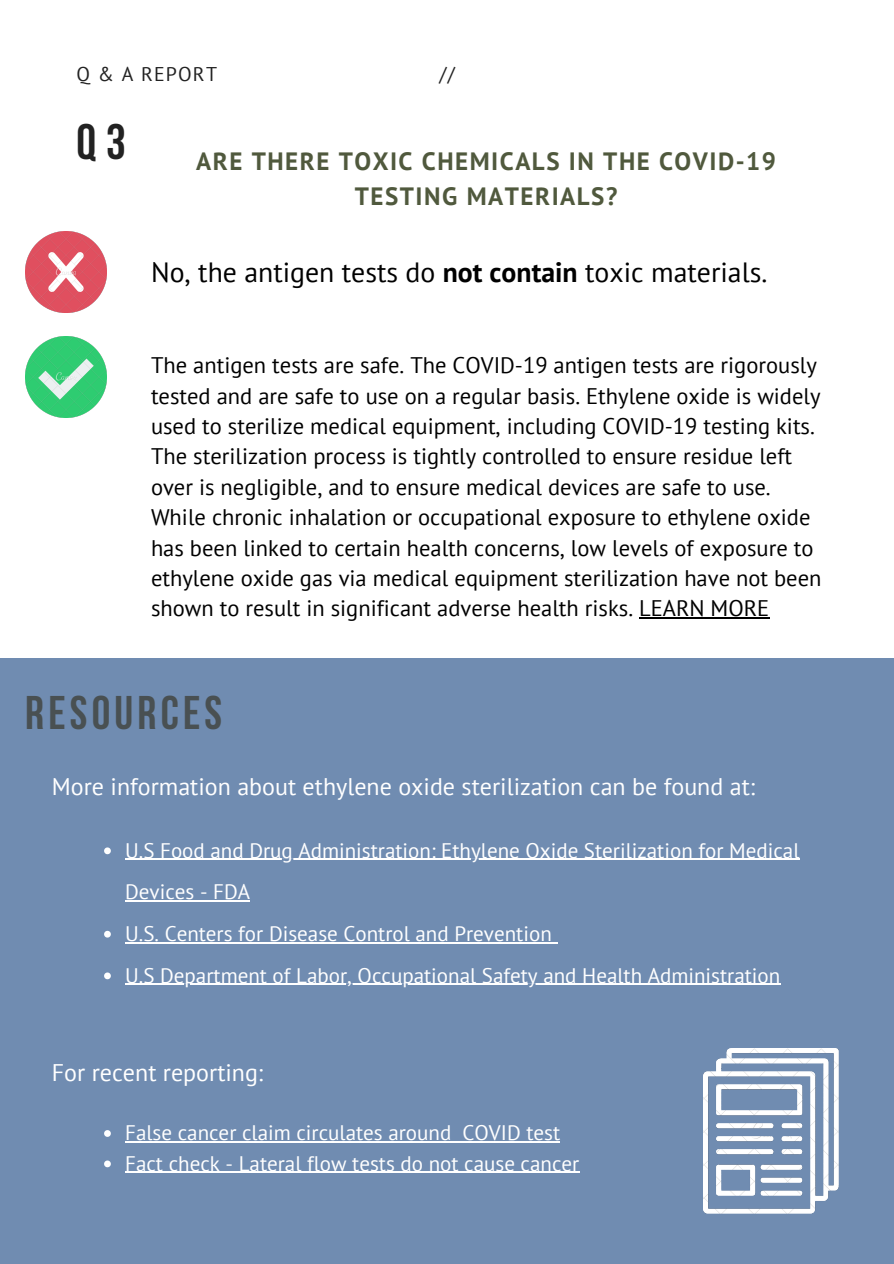
<style>
.page{position:relative;width:894px;height:1264px;background:#fff}
.page>*{position:absolute;margin:0;border:0;box-sizing:border-box;transform-origin:0 0}
.t1{font:700 49.65px "Bebas Neue";color:#222}
.t2{font:700 46.95px "Bebas Neue";letter-spacing:.09em;color:#495052}
.t3{font:27.75px "PT Sans";color:#000}
.t4{font:700 25.05px/35px "PT Sans";letter-spacing:.06em;color:#50593d;text-align:center}
.t5{font:24px "PT Sans";color:#fff}
.t6{font:22.5px/30.5px "PT Sans";color:#000}
.t7{font:21px/41.7px "PT Sans";color:#fff}
.t8{font:19.8px "PT Sans";letter-spacing:.06em;color:#222}
.s1{font-weight:700}
</style>
<div class="page">
<div style="left:0;top:658px;width:893px;height:605px;background:#708cb1"></div>
<img style="left:25px;top:231px;width:81px;height:81px">
<img style="left:25px;top:336px;width:81px;height:82px">
<hr style="left:639px;top:617px;width:130px;height:1px;background:#000">
<svg style="left:104px;top:847px;width:7px;height:7px"></svg>
<hr style="left:125px;top:858px;width:674px;height:1px;background:#fff">
<hr style="left:125px;top:900px;width:125px;height:1px;background:#fff">
<svg style="left:104px;top:930px;width:7px;height:7px"></svg>
<hr style="left:125px;top:942px;width:426px;height:1px;background:#fff">
<svg style="left:104px;top:972px;width:7px;height:7px"></svg>
<hr style="left:125px;top:983px;width:655px;height:1px;background:#fff">
<img style="left:703px;top:1048px;width:135px;height:165px">
<svg style="left:104px;top:1130px;width:7px;height:6px"></svg>
<hr style="left:125px;top:1141px;width:326px;height:1px;background:#fff">
<hr style="left:462px;top:1141px;width:98px;height:1px;background:#fff">
<svg style="left:104px;top:1160px;width:7px;height:7px"></svg>
<hr style="left:125px;top:1171px;width:454px;height:1px;background:#fff">
<p class="t8" style="left:77px;top:61px;width:142px">Q &amp; A REPORT</p>
<p class="t8" style="left:439px;top:61px;width:17px">//</p>
<p class="t1" style="left:77px;top:122px;width:51px">Q3</p>
<p class="t4" style="left:196px;top:143px;width:581px">ARE THERE TOXIC CHEMICALS IN THE COVID-19<br>TESTING MATERIALS?</p>
<p class="t3" style="left:151px;top:253px;width:617px">No, the antigen tests do <span class="s1">not contain</span> toxic materials.</p>
<p class="t6" style="left:151px;top:349px;width:671px">The antigen tests are safe. The COVID-19 antigen tests are rigorously tested and are safe to use on a regular basis. Ethylene oxide is widely used to sterilize medical equipment, including COVID-19 testing kits.<br>The sterilization process is tightly controlled to ensure residue left over is negligible, and to ensure medical devices are safe to use.<br>While chronic inhalation or occupational exposure to ethylene oxide has been linked to certain health concerns, low levels of exposure to ethylene oxide gas via medical equipment sterilization have not been shown to result in significant adverse health risks. LEARN MORE</p>
<p class="t2" style="left:25px;top:693px;width:198px">RESOURCES</p>
<p class="t5" style="left:52px;top:770px;width:704px">More information about ethylene oxide sterilization can be found at:</p>
<p class="t7" style="left:125px;top:829px;width:675px">U.S Food and Drug Administration: Ethylene Oxide Sterilization for Medical<br>Devices - FDA</p>
<p class="t7" style="left:125px;top:912px;width:428px">U.S. Centers for Disease Control and Prevention</p>
<p class="t7" style="left:125px;top:954px;width:656px">U.S Department of Labor, Occupational Safety and Health Administration</p>
<p class="t5" style="left:52px;top:1056px;width:213px">For recent reporting:</p>
<p class="t7" style="left:125px;top:1111px;width:436px">False cancer claim circulates around COVID test</p>
<p class="t7" style="left:125px;top:1141px;width:455px">Fact check - Lateral flow tests do not cause cancer</p>
</div>
